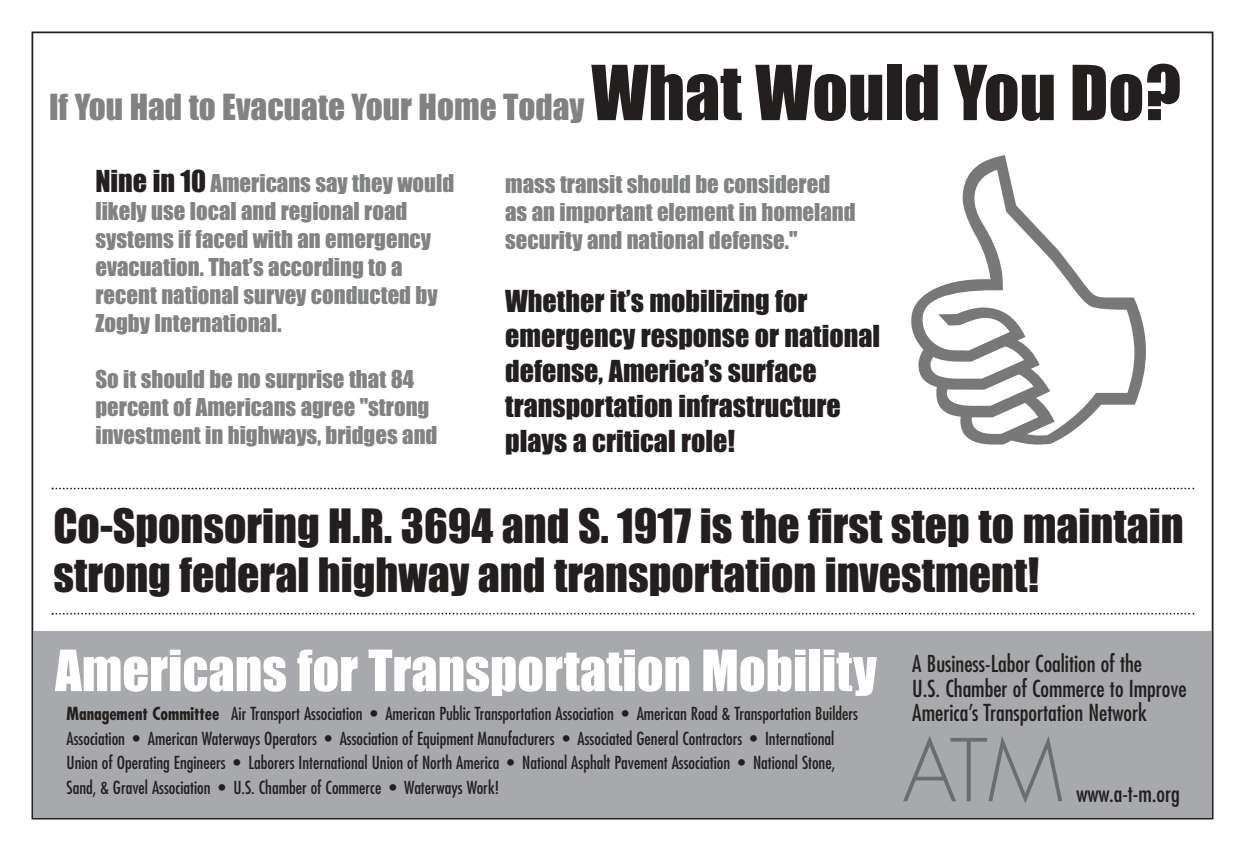
<style>
.page{position:relative;width:1245px;height:851px;background:#fff}
.page>*{position:absolute;margin:0;border:0;box-sizing:border-box;transform-origin:0 0}
.t1{font:300 84px "Futura";color:#6c6d70}
.t2{font:52.5px "Impact";color:#fff}
.t3{font:43.75px/49px "Impact";color:#231f1f}
.t4{font:33.25px "Impact";color:#808284}
.t5{font:28px/35px "Impact";color:#231f1f}
.t6{font:22.75px/28px "Impact";color:#808284}
.t7{font:condensed 22.75px/24.5px "Futura";color:#231f1f}
.t8{font:condensed 17.5px/24.5px "Futura";color:#231f1f}
.s1{font-size:70px;color:#231f1f}
.s2{font-size:28px;color:#231f1f}
.s3{font-weight:700}
</style>
<div class="page">
<svg style="left:52px;top:487px;width:1142px;height:2px"></svg>
<svg style="left:52px;top:612px;width:1142px;height:2px"></svg>
<div style="left:33px;top:631px;width:1178px;height:186px;background:#a7a9ac"></div>
<h3 class="t4" style="left:49px;top:96px;width:1133px">If You Had to Evacuate Your Home Today <span class="s1">What Would You Do?</span></h3>
<h3 class="t6" style="left:95px;top:171px;width:360px"><span class="s2">Nine in 10</span> Americans say they would likely use local and regional road systems if faced with an emergency evacuation. That’s according to a recent national survey conducted by<br>Zogby International.</h3>
<h3 class="t6" style="left:95px;top:367px;width:343px">So it should be no surprise that 84 percent of Americans agree "strong investment in highways, bridges and</h3>
<h3 class="t6" style="left:505px;top:172px;width:352px">mass transit should be considered as an important element in homeland security and national defense."</h3>
<h3 class="t5" style="left:505px;top:286px;width:376px">Whether it’s mobilizing for emergency response or national defense, America’s surface transportation infrastructure plays a critical role!</h3>
<h3 class="t3" style="left:53px;top:505px;width:1131px">Co-Sponsoring H.R. 3694 and S. 1917 is the first step to maintain strong federal highway and transportation investment!</h3>
<h2 class="t2" style="left:55px;top:653px;width:823px">Americans for Transportation Mobility</h2>
<p class="t8" style="left:66px;top:702px;width:793px"><span class="s3">Management Committee</span> Air Transport Association • American Public Transportation Association • American Road &amp; Transportation Builders Association • American Waterways Operators • Association of Equipment Manufacturers • Associated General Contractors • International Union of Operating Engineers • Laborers International Union of North America • National Asphalt Pavement Association • National Stone, Sand, &amp; Gravel Association • U.S. Chamber of Commerce • Waterways Work!</p>
<h3 class="t7" style="left:912px;top:653px;width:276px">A Business-Labor Coalition of the<br>U.S. Chamber of Commerce to Improve<br>America’s Transportation Network</h3>
<h1 class="t1" style="left:902px;top:731px;width:162px">ATM</h1>
<h3 class="t7" style="left:1076px;top:782px;width:105px">www.a-t-m.org</h3>
</div>
